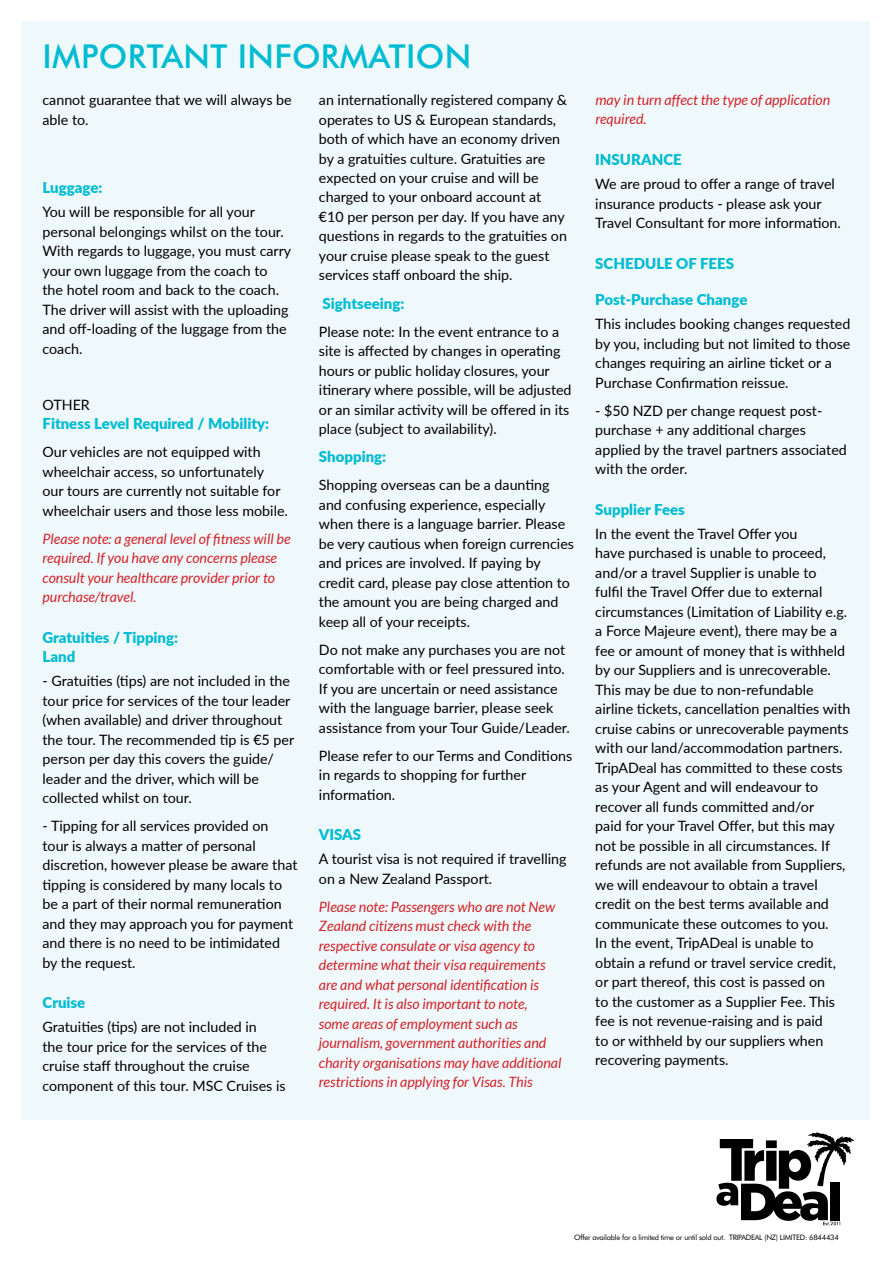
<style>
.page{position:relative;width:893px;height:1263px;background:#fff}
.page>*{position:absolute;margin:0;border:0;box-sizing:border-box;transform-origin:0 0}
.t1{font:500 33px "Futura BT";letter-spacing:.01em;color:#00bcd3}
.t2{font:900 15px/19.5px "Lato";color:#00bcd3}
.t3{font:14.25px/19.5px "Lato";color:#000}
.t4{font:italic 14.25px/19.5px "Lato";color:#d2232a}
.t5{font:7.5px "Futura BT";letter-spacing:-.03em;color:#000}
</style>
<div class="page">
<div style="left:21px;top:21px;width:849px;height:1098px;background:#eff8fa"></div>
<svg style="left:716px;top:1132px;width:138px;height:93px"></svg>
<h1 class="t1" style="left:43px;top:36px;width:430px">IMPORTANT INFORMATION</h1>
<p class="t3" style="left:43px;top:89px;width:251px">cannot guarantee that we will always be able to.</p>
<p class="t2" style="left:43px;top:177px;width:61px">Luggage:</p>
<p class="t3" style="left:43px;top:202px;width:250px">You will be responsible for all your personal belongings whilst on the tour.<br>With regards to luggage, you must carry your own luggage from the coach to the hotel room and back to the coach.<br>The driver will assist with the uploading and off-loading of the luggage from the coach.</p>
<p class="t3" style="left:43px;top:394px;width:49px">OTHER</p>
<p class="t2" style="left:43px;top:413px;width:228px">Fitness Level Required / Mobility:</p>
<p class="t3" style="left:43px;top:442px;width:247px">Our vehicles are not equipped with wheelchair access, so unfortunately our tours are currently not suitable for wheelchair users and those less mobile.</p>
<p class="t4" style="left:43px;top:529px;width:250px">Please note: a general level of fitness will be required. If you have any concerns please consult your healthcare provider prior to purchase/travel.</p>
<p class="t2" style="left:43px;top:627px;width:137px">Gratuities / Tipping:<br>Land</p>
<p class="t3" style="left:43px;top:671px;width:253px">- Gratuities (tips) are not included in the tour price for services of the tour leader (when available) and driver throughout the tour. The recommended tip is €5 per person per day this covers the guide/ leader and the driver, which will be collected whilst on tour.</p>
<p class="t3" style="left:43px;top:815px;width:256px">- Tipping for all services provided on tour is always a matter of personal discretion, however please be aware that tipping is considered by many locals to be a part of their normal remuneration and they may approach you for payment and there is no need to be intimidated by the request.</p>
<p class="t2" style="left:43px;top:992px;width:44px">Cruise</p>
<p class="t3" style="left:43px;top:1017px;width:245px">Gratuities (tips) are not included in<br>the tour price for the services of the cruise staff throughout the cruise component of this tour. MSC Cruises is</p>
<p class="t3" style="left:319px;top:89px;width:250px">an internationally registered company &amp; operates to US &amp; European standards, both of which have an economy driven by a gratuities culture. Gratuities are expected on your cruise and will be charged to your onboard account at €10 per person per day. If you have any questions in regards to the gratuities on your cruise please speak to the guest services staff onboard the ship.</p>
<p class="t2" style="left:323px;top:293px;width:83px">Sightseeing:</p>
<p class="t3" style="left:319px;top:321px;width:254px">Please note: In the event entrance to a site is affected by changes in operating hours or public holiday closures, your itinerary where possible, will be adjusted or an similar activity will be offered in its place (subject to availability).</p>
<p class="t2" style="left:319px;top:446px;width:69px">Shopping:</p>
<p class="t3" style="left:319px;top:475px;width:257px">Shopping overseas can be a daunting and confusing experience, especially when there is a language barrier. Please be very cautious when foreign currencies and prices are involved. If paying by credit card, please pay close attention to the amount you are being charged and keep all of your receipts.</p>
<p class="t3" style="left:319px;top:639px;width:252px">Do not make any purchases you are not comfortable with or feel pressured into.<br>If you are uncertain or need assistance with the language barrier, please seek assistance from your Tour Guide/Leader.</p>
<p class="t3" style="left:319px;top:745px;width:255px">Please refer to our Terms and Conditions in regards to shopping for further information.</p>
<p class="t2" style="left:319px;top:824px;width:44px">VISAS</p>
<p class="t3" style="left:319px;top:849px;width:249px">A tourist visa is not required if travelling on a New Zealand Passport.</p>
<p class="t4" style="left:319px;top:897px;width:244px">Please note: Passengers who are not New Zealand citizens must check with the respective consulate or visa agency to determine what their visa requirements are and what personal identification is required. It is also important to note, some areas of employment such as journalism, government authorities and charity organisations may have additional restrictions in applying for Visas. This</p>
<p class="t4" style="left:595px;top:90px;width:236px">may in turn affect the type of application required.</p>
<p class="t2" style="left:595px;top:149px;width:88px">INSURANCE</p>
<p class="t3" style="left:595px;top:173px;width:247px">We are proud to offer a range of travel insurance products - please ask your<br>Travel Consultant for more information.</p>
<p class="t2" style="left:595px;top:253px;width:140px">SCHEDULE OF FEES</p>
<p class="t2" style="left:595px;top:289px;width:154px">Post-Purchase Change</p>
<p class="t3" style="left:595px;top:314px;width:257px">This includes booking changes requested by you, including but not limited to those changes requiring an airline ticket or a Purchase Confirmation reissue.</p>
<p class="t3" style="left:595px;top:400px;width:253px">- $50 NZD per change request post&shy;purchase + any additional charges applied by the travel partners associated with the order.</p>
<p class="t2" style="left:595px;top:499px;width:91px">Supplier Fees</p>
<p class="t3" style="left:595px;top:523px;width:257px">In the event the Travel Offer you<br>have purchased is unable to proceed, and/or a travel Supplier is unable to<br>fulfil the Travel Offer due to external circumstances (Limitation of Liability e.g. a Force Majeure event), there may be a fee or amount of money that is withheld by our Suppliers and is unrecoverable.<br>This may be due to non-refundable airline tickets, cancellation penalties with cruise cabins or unrecoverable payments with our land/accommodation partners.<br>TripADeal has committed to these costs as your Agent and will endeavour to recover all funds committed and/or<br>paid for your Travel Offer, but this may not be possible in all circumstances. If refunds are not available from Suppliers, we will endeavour to obtain a travel credit on the best terms available and communicate these outcomes to you.<br>In the event, TripADeal is unable to obtain a refund or travel service credit, or part thereof, this cost is passed on<br>to the customer as a Supplier Fee. This fee is not revenue-raising and is paid<br>to or withheld by our suppliers when recovering payments.</p>
<p class="t5" style="left:574px;top:1232px;width:266px">Offer available for a limited time or until sold out. TRIPADEAL (NZ) LIMITED: 6844434</p>
</div>
